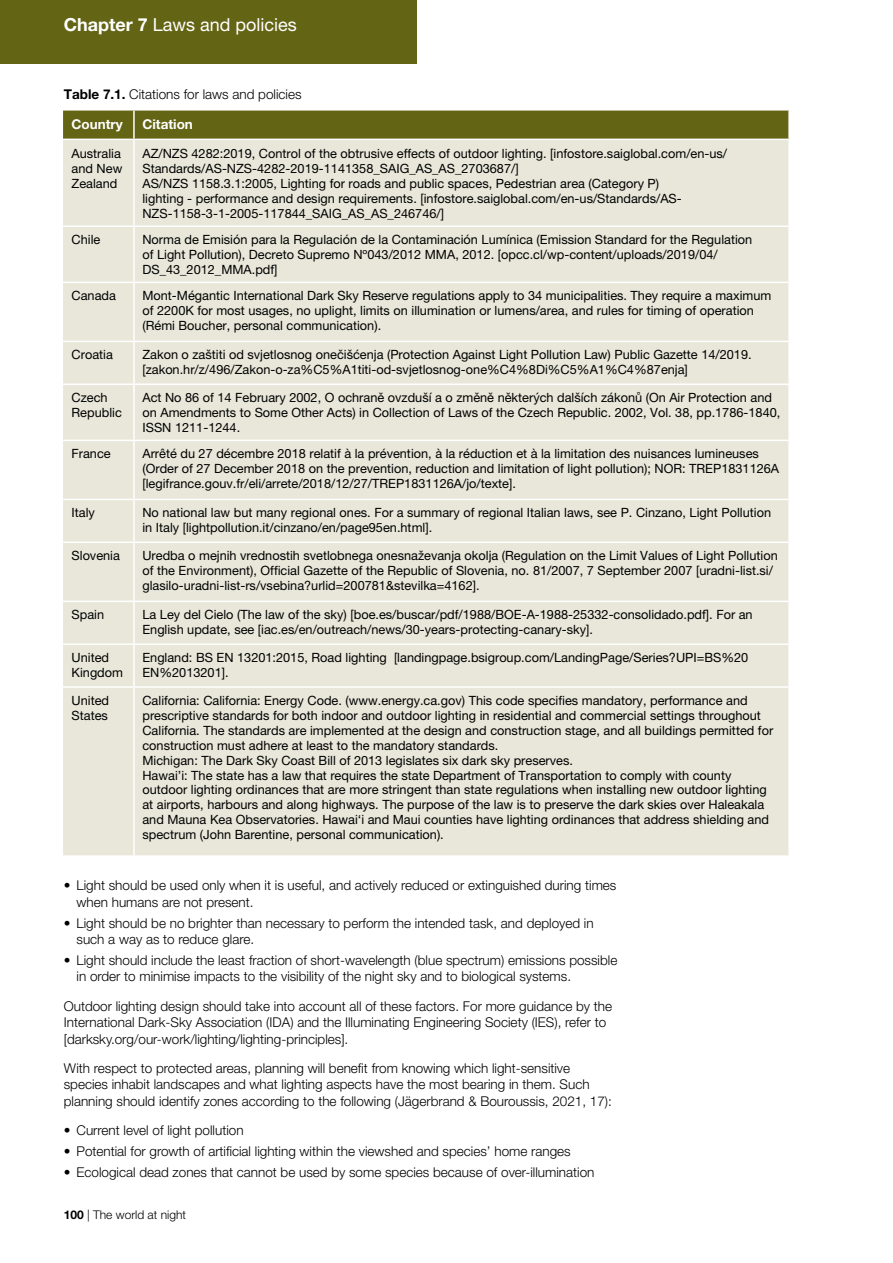
<style>
.page{position:relative;width:893px;height:1263px;background:#fff}
.page>*{position:absolute;margin:0;border:0;box-sizing:border-box;transform-origin:0 0}
.t1{font:18px "Helvetica Neue LT Pro";color:#fff}
.t2{font:300 13.5px/16.5px "Helvetica Neue LT Pro";color:#000}
.t3{font:700 13.5px "Helvetica Neue LT Pro";color:#fff}
.t4{font:12.75px/15px "Helvetica Neue LT Pro";color:#000}
.t5{font:300 12px "Helvetica Neue LT Pro";color:#000}
.s1{font-weight:700}
</style>
<div class="page">
<div style="left:0;top:0;width:417px;height:64px;background:#646415"></div>
<div style="left:63px;top:111px;width:725px;height:28px;background:#646415"></div>
<div style="left:63px;top:140px;width:725px;height:715px;background:#e8e7da"></div>
<hr style="left:133px;top:111px;width:2px;height:28px;background:#fff">
<hr style="left:133px;top:140px;width:2px;height:85px;background:#fff">
<hr style="left:63px;top:225px;width:71px;height:2px;background:#fff">
<hr style="left:134px;top:225px;width:656px;height:2px;background:#fff">
<hr style="left:133px;top:227px;width:2px;height:55px;background:#fff">
<hr style="left:63px;top:282px;width:71px;height:1px;background:#fff">
<hr style="left:134px;top:282px;width:656px;height:1px;background:#fff">
<hr style="left:133px;top:283px;width:2px;height:58px;background:#fff">
<hr style="left:63px;top:341px;width:71px;height:1px;background:#fff">
<hr style="left:134px;top:341px;width:656px;height:1px;background:#fff">
<hr style="left:133px;top:342px;width:2px;height:41px;background:#fff">
<hr style="left:63px;top:383px;width:71px;height:2px;background:#fff">
<hr style="left:134px;top:383px;width:656px;height:2px;background:#fff">
<hr style="left:133px;top:385px;width:2px;height:55px;background:#fff">
<hr style="left:63px;top:440px;width:71px;height:1px;background:#fff">
<hr style="left:134px;top:440px;width:656px;height:1px;background:#fff">
<hr style="left:133px;top:441px;width:2px;height:58px;background:#fff">
<hr style="left:63px;top:499px;width:71px;height:1px;background:#fff">
<hr style="left:134px;top:499px;width:656px;height:1px;background:#fff">
<hr style="left:133px;top:500px;width:2px;height:41px;background:#fff">
<hr style="left:63px;top:541px;width:71px;height:2px;background:#fff">
<hr style="left:134px;top:541px;width:656px;height:2px;background:#fff">
<hr style="left:133px;top:543px;width:2px;height:58px;background:#fff">
<hr style="left:63px;top:601px;width:71px;height:1px;background:#fff">
<hr style="left:134px;top:601px;width:656px;height:1px;background:#fff">
<hr style="left:133px;top:602px;width:2px;height:41px;background:#fff">
<hr style="left:63px;top:643px;width:71px;height:2px;background:#fff">
<hr style="left:134px;top:643px;width:656px;height:2px;background:#fff">
<hr style="left:133px;top:645px;width:2px;height:41px;background:#fff">
<hr style="left:63px;top:686px;width:71px;height:2px;background:#fff">
<hr style="left:134px;top:686px;width:656px;height:2px;background:#fff">
<hr style="left:133px;top:688px;width:2px;height:167px;background:#fff">
<h1 class="t1" style="left:64px;top:14px;width:235px"><span class="s1">Chapter 7</span> Laws and policies</h1>
<p class="t2" style="left:64px;top:86px;width:239px"><span class="s1">Table 7.1.</span> Citations for laws and policies</p>
<p class="t3" style="left:72px;top:116px;width:53px">Country</p>
<p class="t3" style="left:142px;top:116px;width:52px">Citation</p>
<p class="t4" style="left:72px;top:145px;width:52px;text-align:justify">Australia and New Zealand</p>
<p class="t4" style="left:142px;top:145px;width:586px">AZ/NZS 4282:2019, Control of the obtrusive effects of outdoor lighting. [infostore.saiglobal.com/en-us/ Standards/AS-NZS-4282-2019-1141358_SAIG_AS_AS_2703687/]<br>AS/NZS 1158.3.1:2005, Lighting for roads and public spaces, Pedestrian area (Category P)<br>lighting - performance and design requirements. [infostore.saiglobal.com/en-us/Standards/AS-NZS-1158-3-1-2005-117844_SAIG_AS_AS_246746/]</p>
<p class="t4" style="left:72px;top:232px;width:30px">Chile</p>
<p class="t4" style="left:142px;top:232px;width:611px">Norma de Emisión para la Regulación de la Contaminación Lumínica (Emission Standard for the Regulation of Light Pollution), Decreto Supremo Nº043/2012 MMA, 2012. [opcc.cl/wp-content/uploads/2019/04/<br>DS_43_2012_MMA.pdf]</p>
<p class="t4" style="left:72px;top:288px;width:46px">Canada</p>
<p class="t4" style="left:142px;top:288px;width:630px">Mont-Mégantic International Dark Sky Reserve regulations apply to 34 municipalities. They require a maximum of 2200K for most usages, no uplight, limits on illumination or lumens/area, and rules for timing of operation (Rémi Boucher, personal communication).</p>
<p class="t4" style="left:72px;top:347px;width:43px">Croatia</p>
<p class="t4" style="left:142px;top:347px;width:611px">Zakon o zaštiti od svjetlosnog onečišćenja (Protection Against Light Pollution Law) Public Gazette 14/2019. [zakon.hr/z/496/Zakon-o-za%C5%A1titi-od-svjetlosnog-one%C4%8Di%C5%A1%C4%87enja]</p>
<p class="t4" style="left:72px;top:390px;width:52px">Czech<br>Republic</p>
<p class="t4" style="left:142px;top:390px;width:639px">Act No 86 of 14 February 2002, O ochraně ovzduší a o změně některých dalších zákonů (On Air Protection and on Amendments to Some Other Acts) in Collection of Laws of the Czech Republic. 2002, Vol. 38, pp.1786-1840,<br>ISSN 1211-1244.</p>
<p class="t4" style="left:72px;top:446px;width:41px">France</p>
<p class="t4" style="left:142px;top:446px;width:638px">Arrêté du 27 décembre 2018 relatif à la prévention, à la réduction et à la limitation des nuisances lumineuses (Order of 27 December 2018 on the prevention, reduction and limitation of light pollution); NOR: TREP1831126A [legifrance.gouv.fr/eli/arrete/2018/12/27/TREP1831126A/jo/texte].</p>
<p class="t4" style="left:72px;top:505px;width:25px">Italy</p>
<p class="t4" style="left:142px;top:505px;width:630px">No national law but many regional ones. For a summary of regional Italian laws, see P. Cinzano, Light Pollution in Italy [lightpollution.it/cinzano/en/page95en.html].</p>
<p class="t4" style="left:72px;top:548px;width:50px">Slovenia</p>
<p class="t4" style="left:142px;top:548px;width:637px">Uredba o mejnih vrednostih svetlobnega onesnaževanja okolja (Regulation on the Limit Values of Light Pollution of the Environment), Official Gazette of the Republic of Slovenia, no. 81/2007, 7 September 2007 [uradni-list.si/ glasilo-uradni-list-rs/vsebina?urlid=200781&amp;stevilka=4162].</p>
<p class="t4" style="left:72px;top:607px;width:34px">Spain</p>
<p class="t4" style="left:142px;top:607px;width:612px">La Ley del Cielo (The law of the sky) [boe.es/buscar/pdf/1988/BOE-A-1988-25332-consolidado.pdf]. For an<br>English update, see [iac.es/en/outreach/news/30-years-protecting-canary-sky].</p>
<p class="t4" style="left:72px;top:649px;width:53px">United<br>Kingdom</p>
<p class="t4" style="left:142px;top:649px;width:607px">England: BS EN 13201:2015, Road lighting [landingpage.bsigroup.com/LandingPage/Series?UPI=BS%20<br>EN%2013201].</p>
<p class="t4" style="left:72px;top:692px;width:39px">United<br>States</p>
<p class="t4" style="left:142px;top:692px;width:632px">California: California: Energy Code. (www.energy.ca.gov) This code specifies mandatory, performance and prescriptive standards for both indoor and outdoor lighting in residential and commercial settings throughout California. The standards are implemented at the design and construction stage, and all buildings permitted for construction must adhere at least to the mandatory standards.<br>Michigan: The Dark Sky Coast Bill of 2013 legislates six dark sky preserves.<br>Hawai’i: The state has a law that requires the state Department of Transportation to comply with county outdoor lighting ordinances that are more stringent than state regulations when installing new outdoor lighting at airports, harbours and along highways. The purpose of the law is to preserve the dark skies over Haleakala and Mauna Kea Observatories. Hawai‘i and Maui counties have lighting ordinances that address shielding and spectrum (John Barentine, personal communication).</p>
<p class="t2" style="left:77px;top:877px;width:541px;text-indent:-13px">• Light should be used only when it is useful, and actively reduced or extinguished during times when humans are not present.</p>
<p class="t2" style="left:77px;top:914px;width:519px;text-indent:-13px">• Light should be no brighter than necessary to perform the intended task, and deployed in such a way as to reduce glare.</p>
<p class="t2" style="left:77px;top:951px;width:542px;text-indent:-13px">• Light should include the least fraction of short-wavelength (blue spectrum) emissions possible in order to minimise impacts to the visibility of the night sky and to biological systems.</p>
<p class="t2" style="left:64px;top:997px;width:550px">Outdoor lighting design should take into account all of these factors. For more guidance by the<br>International Dark-Sky Association (IDA) and the Illuminating Engineering Society (IES), refer to [darksky.org/our-work/lighting/lighting-principles].</p>
<p class="t2" style="left:64px;top:1059px;width:550px">With respect to protected areas, planning will benefit from knowing which light-sensitive species inhabit landscapes and what lighting aspects have the most bearing in them. Such planning should identify zones according to the following (Jägerbrand &amp; Bouroussis, 2021, 17):</p>
<p class="t2" style="left:64px;top:1122px;width:181px">• Current level of light pollution</p>
<p class="t2" style="left:64px;top:1142px;width:508px">• Potential for growth of artificial lighting within the viewshed and species’ home ranges</p>
<p class="t2" style="left:64px;top:1163px;width:532px">• Ecological dead zones that cannot be used by some species because of over-illumination</p>
<p class="t5" style="left:64px;top:1207px;width:124px"><span class="s1">100</span> | The world at night</p>
</div>
